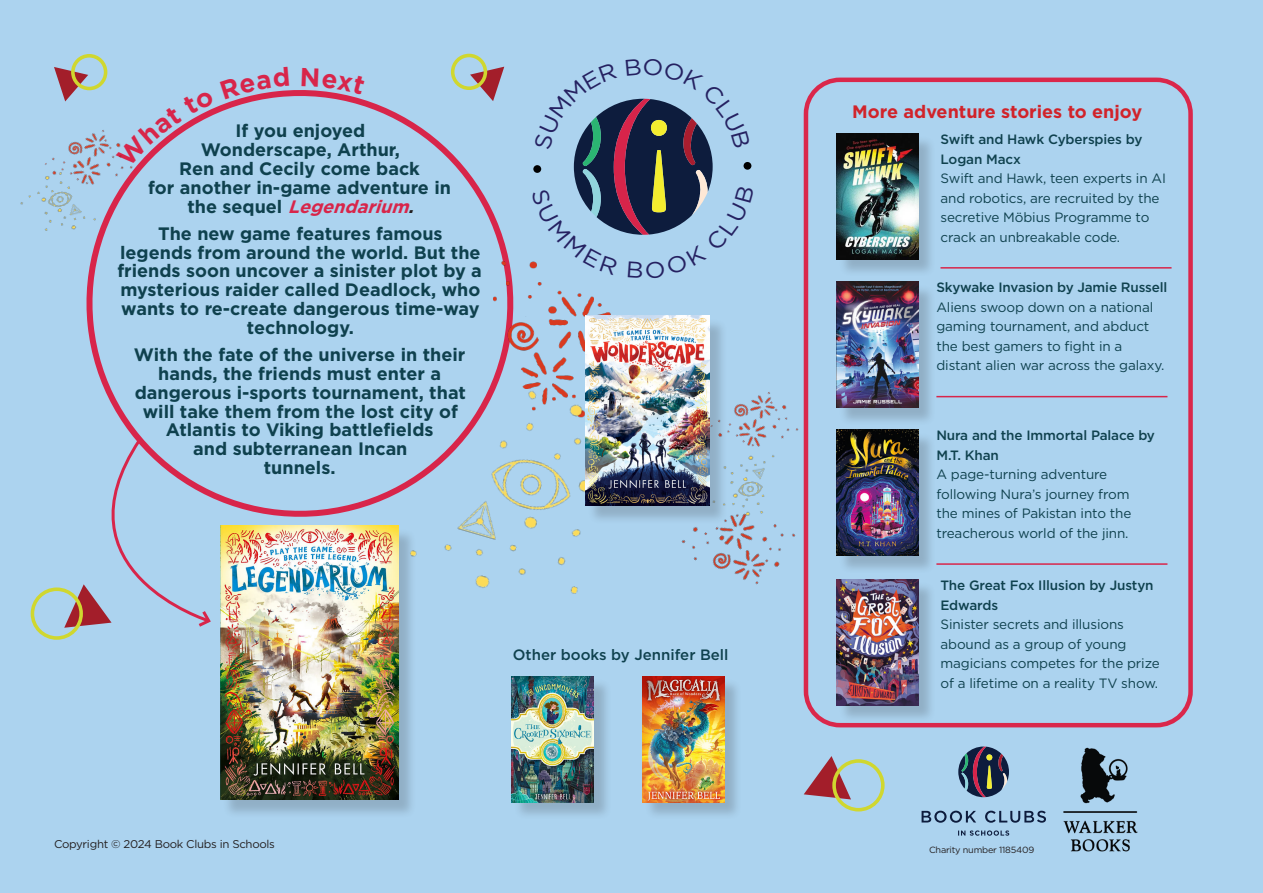
<style>
.page{position:relative;width:1263px;height:893px;background:#acd3ef}
.page>*{position:absolute;margin:0;border:0;box-sizing:border-box;transform-origin:0 0}
.t1{font:700 18px/18.8px "Gotham";color:#0f414e;text-align:center}
.t2{font:700 18px "Gotham";color:#d1232a}
.t3{font:500 15px "Gotham";color:#0f414e}
.Paragraph_Style_Qs{font:13.5px/19.5px "Gotham";letter-spacing:-.01em;color:#0f414e}
.Paragraph_Style_2_end{font:500 13.5px/19.5px "Gotham";letter-spacing:-.01em;color:#0f414e}
.Paragraph_Style_2_end-2{font:13.5px/19.5px "Gotham";letter-spacing:-.01em;color:#0f414e}
.t4{font:11.25px "Gotham";letter-spacing:-.025em;color:#231f20}
.t5{font:9px "Gotham";letter-spacing:-.025em;color:#231f20}
.s1{font-style:italic;color:#d8254a}
.s2{font-style:italic;color:#231f20}
</style>
<div class="page">
<svg style="left:958px;top:746px;width:51px;height:51px"></svg>
<svg style="left:921px;top:811px;width:55px;height:12px"></svg>
<svg style="left:985px;top:811px;width:56px;height:12px"></svg>
<svg style="left:958px;top:830px;width:51px;height:6px"></svg>
<img style="left:1041px;top:747px;width:97px;height:105px">
<svg style="left:484px;top:67px;width:20px;height:15px"></svg>
<img style="left:453px;top:55px;width:32px;height:33px;border-radius:16px">
<div style="left:451px;top:54px;width:36px;height:36px;border:4px solid #d0d72f;border-radius:50%"></div>
<svg style="left:86px;top:82px;width:414px;height:419px"></svg>
<div style="left:223px;top:528px;width:194px;height:290px;background:#231f20;opacity:.2"></div>
<img style="left:220px;top:702px;width:178px;height:98px">
<img style="left:218px;top:207px;width:507px;height:495px">
<img style="left:86px;top:109px;width:78px;height:132px">
<img style="left:20px;top:120px;width:135px;height:150px">
<svg style="left:69px;top:436px;width:144px;height:193px"></svg>
<img style="left:32px;top:589px;width:49px;height:49px;border-radius:24px">
<div style="left:31px;top:587px;width:52px;height:53px;border:4px solid #d0d72f;border-radius:50%"></div>
<svg style="left:54px;top:67px;width:34px;height:34px"></svg>
<img style="left:73px;top:56px;width:33px;height:33px;border-radius:16px">
<div style="left:71px;top:54px;width:36px;height:36px;border:4px solid #d0d72f;border-radius:50%"></div>
<div style="left:804px;top:78px;width:389px;height:649px;border:4px solid #da274b;border-radius:34px"></div>
<div style="left:838px;top:136px;width:99px;height:142px;background:#231f20;opacity:.2"></div>
<img style="left:836px;top:133px;width:82px;height:126px">
<div style="left:838px;top:284px;width:99px;height:142px;background:#231f20;opacity:.2"></div>
<img style="left:836px;top:282px;width:82px;height:125px">
<div style="left:838px;top:432px;width:99px;height:142px;background:#231f20;opacity:.2"></div>
<img style="left:836px;top:429px;width:82px;height:126px">
<div style="left:838px;top:582px;width:99px;height:142px;background:#231f20;opacity:.2"></div>
<img style="left:836px;top:579px;width:82px;height:126px">
<div style="left:514px;top:678px;width:98px;height:142px;background:#231f20;opacity:.2"></div>
<img style="left:511px;top:676px;width:82px;height:126px">
<div style="left:644px;top:678px;width:99px;height:142px;background:#231f20;opacity:.2"></div>
<img style="left:642px;top:676px;width:82px;height:126px">
<svg style="left:804px;top:756px;width:42px;height:43px"></svg>
<img style="left:834px;top:761px;width:49px;height:49px;border-radius:24px">
<div style="left:832px;top:759px;width:52px;height:52px;border:4px solid #d0d72f;border-radius:50%"></div>
<img style="left:659px;top:452px;width:194px;height:194px">
<img style="left:708px;top:503px;width:119px;height:36px">
<hr style="left:940px;top:267px;width:231px;height:2px;background:#d8254a">
<hr style="left:936px;top:396px;width:231px;height:1px;background:#d8254a">
<hr style="left:936px;top:563px;width:231px;height:2px;background:#d8254a">
<img style="left:728px;top:371px;width:102px;height:132px">
<div style="left:588px;top:318px;width:140px;height:206px;background:#231f20;opacity:.2"></div>
<img style="left:585px;top:316px;width:125px;height:190px">
<svg style="left:531px;top:98px;width:221px;height:181px"></svg>
<svg style="left:116px;top:90px;width:98px;height:78px"></svg>
<svg style="left:220px;top:82px;width:69px;height:17px"></svg>
<svg style="left:302px;top:82px;width:63px;height:13px"></svg>
<p class="t1" style="left:148px;top:121px;width:304px">If you enjoyed<br>Wonderscape, Arthur,<br>Ren and Cecily come back<br>for another in-game adventure in t h e s e q u e l <span class="s1">Legendarium</span><span class="s2">.</span></p>
<p class="t1" style="left:117px;top:224px;width:366px">The new game features famous<br>legends from around the world. But the friends soon uncover a sinister plot by a mysterious raider called Deadlock, who wants to re-create dangerous time-way technology.</p>
<p class="t1" style="left:134px;top:345px;width:334px">With the fate of the universe in their hands, the friends must enter a dangerous i-sports tournament, that will take them from the lost city of<br>Atlantis to Viking battlefields<br>and subterranean Incan<br>tunnels.</p>
<p class="t3" style="left:513px;top:645px;width:217px">Other books by Jennifer Bell</p>
<p class="t4" style="left:54px;top:837px;width:222px">Copyright © 2024 Book Clubs in Schools</p>
<p class="t2" style="left:852px;top:100px;width:291px">More adventure stories to enjoy</p>
<p class="Paragraph_Style_2_end" style="left:940px;top:129px;width:203px">Swift and Hawk Cyberspies by<br>Logan Macx</p>
<p class="Paragraph_Style_Qs" style="left:940px;top:168px;width:227px">Swift and Hawk, teen experts in AI and robotics, are recruited by the secretive Möbius Programme to crack an unbreakable code.</p>
<p class="Paragraph_Style_2_end" style="left:936px;top:278px;width:233px">Skywake Invasion by Jamie Russell</p>
<p class="Paragraph_Style_Qs" style="left:936px;top:297px;width:229px">Aliens swoop down on a national gaming tournament, and abduct the best gamers to fight in a distant alien war across the galaxy.</p>
<p class="Paragraph_Style_2_end" style="left:936px;top:426px;width:220px">Nura and the Immortal Palace by<br>M.T. Khan</p>
<p class="Paragraph_Style_Qs" style="left:936px;top:464px;width:196px">A page-turning adventure following Nura’s journey from the mines of Pakistan into the treacherous world of the jinn.</p>
<p class="Paragraph_Style_2_end" style="left:940px;top:575px;width:215px">The Great Fox Illusion by Justyn<br>Edwards</p>
<p class="Paragraph_Style_2_end-2" style="left:940px;top:614px;width:221px">Sinister secrets and illusions abound as a group of young magicians competes for the prize of a lifetime on a reality TV show.</p>
<p class="t5" style="left:929px;top:844px;width:107px">Charity number 1185409</p>
</div>
